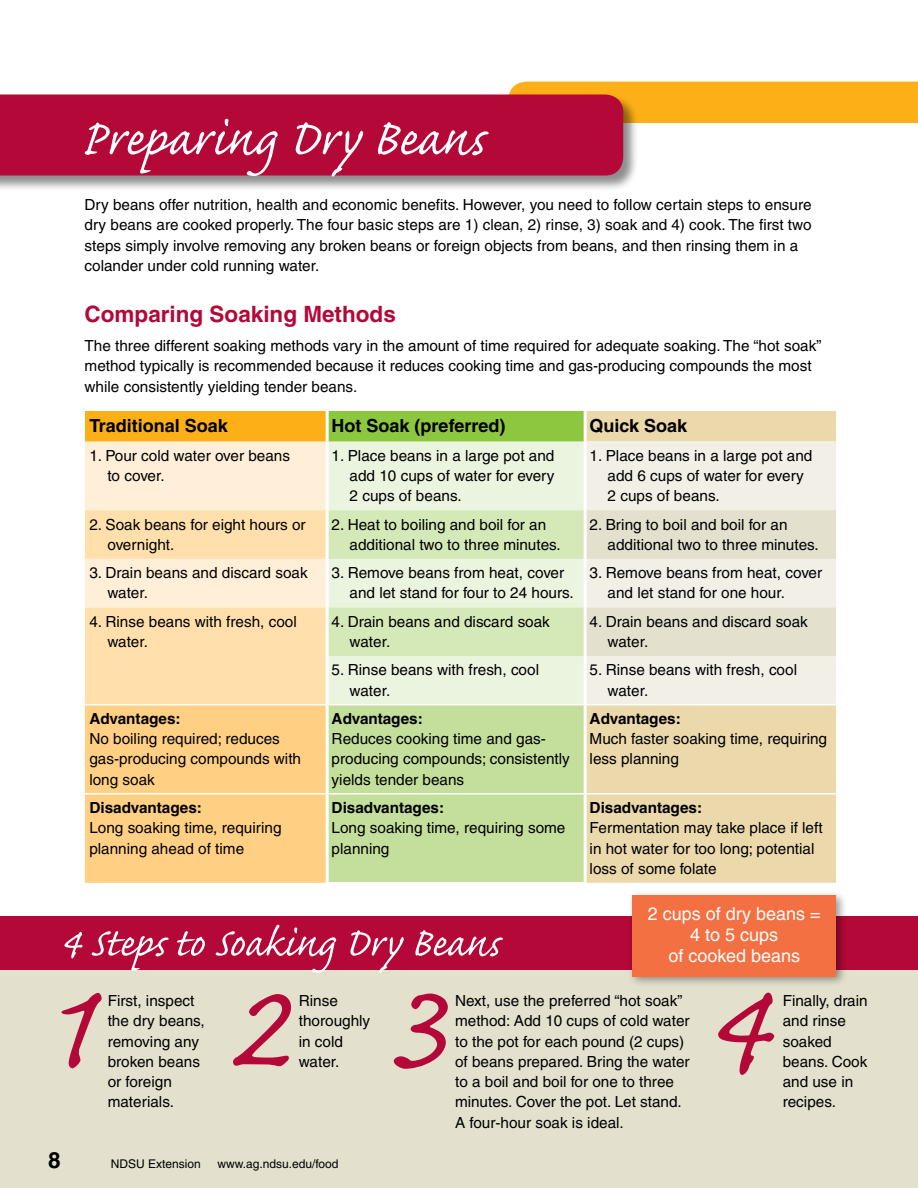
<style>
.page{position:relative;width:918px;height:1188px;background:#fff}
.page>*{position:absolute;margin:0;border:0;box-sizing:border-box;transform-origin:0 0}
.t1{font:157.65px "Caflisch Script";color:#b30838}
.Subhead_1_script{font:64.5px "Caflisch Script";color:#fff}
.Subhead_1_script-2{font:51px "Caflisch Script";color:#fff}
.Subhead_2{font:700 22.5px "Helvetica";color:#b30838}
.t2{font:700 22.5px "Helvetica";color:#000}
.Body_text{font:700 18px "Helvetica";color:#000}
.Body_text-2{font:18px/21px "Helvetica";color:#fff;text-align:center}
.Body_text-3{font:15.3px/20.2px "Helvetica";color:#000}
.t3{font:12px "Helvetica";color:#000}
.s1{font-weight:700}
</style>
<div class="page">
<div style="left:0;top:927px;width:918px;height:261px;background:#e3e0cd"></div>
<div style="left:0;top:916px;width:918px;height:54px;background:#b30838"></div>
<div style="left:509px;top:82px;width:409px;height:41px;background:#fcaf17"></div>
<div style="left:0;top:94px;width:639px;height:97px;background:#000;opacity:.45"></div>
<div style="left:0;top:94px;width:623px;height:82px;background:#b30838"></div>
<div style="left:85px;top:411px;width:242px;height:30px;background:#fcaf17"></div>
<div style="left:327px;top:411px;width:258px;height:30px;background:#8dc63f"></div>
<div style="left:587px;top:411px;width:249px;height:472px;background:#ebd9ab"></div>
<div style="left:329px;top:656px;width:255px;height:48px;background:#ebf4de"></div>
<div style="left:587px;top:656px;width:249px;height:48px;background:#f1efe6"></div>
<div style="left:85px;top:656px;width:241px;height:48px;background:#ffe0ad"></div>
<svg style="left:85px;top:441px;width:751px;height:215px;background:#eeeace"></svg>
<div style="left:85px;top:705px;width:241px;height:178px;background:#ffd084"></div>
<div style="left:329px;top:705px;width:255px;height:177px;background:#c4df9b"></div>
<hr style="left:326px;top:411px;width:3px;height:30px;background:#fff">
<hr style="left:326px;top:441px;width:3px;height:69px;background:#fff">
<hr style="left:326px;top:510px;width:3px;height:49px;background:#fff">
<hr style="left:326px;top:559px;width:3px;height:48px;background:#fff">
<hr style="left:326px;top:607px;width:3px;height:49px;background:#fff">
<hr style="left:85px;top:793px;width:242px;height:1px;background:#fff">
<hr style="left:584px;top:411px;width:3px;height:30px;background:#fff">
<hr style="left:584px;top:441px;width:3px;height:69px;background:#fff">
<hr style="left:584px;top:510px;width:3px;height:49px;background:#fff">
<hr style="left:584px;top:559px;width:3px;height:48px;background:#fff">
<hr style="left:584px;top:607px;width:3px;height:49px;background:#fff">
<hr style="left:327px;top:793px;width:258px;height:1px;background:#fff">
<hr style="left:585px;top:704px;width:251px;height:1px;background:#fff">
<hr style="left:585px;top:793px;width:251px;height:1px;background:#fff">
<div style="left:627px;top:890px;width:220px;height:97px;background:#000;opacity:.4"></div>
<div style="left:632px;top:895px;width:204px;height:81px;background:#f37043"></div>
<p class="Subhead_1_script" style="left:80px;top:106px;width:405px">Preparing Dry Beans</p>
<p class="Body_text-3" style="left:85px;top:195px;width:729px">Dry beans offer nutrition, health and economic benefits. However, you need to follow certain steps to ensure dry beans are cooked properly. The four basic steps are 1) clean, 2) rinse, 3) soak and 4) cook. The first two steps simply involve removing any broken beans or foreign objects from beans, and then rinsing them in a colander under cold running water.</p>
<p class="Subhead_2" style="left:85px;top:300px;width:313px">Comparing Soaking Methods</p>
<p class="Body_text-3" style="left:85px;top:336px;width:738px">The three different soaking methods vary in the amount of time required for adequate soaking. The “hot soak” method typically is recommended because it reduces cooking time and gas-producing compounds the most while consistently yielding tender beans.</p>
<p class="Body_text" style="left:89px;top:415px;width:140px">Traditional Soak</p>
<p class="Body_text" style="left:332px;top:415px;width:175px">Hot Soak (preferred)</p>
<p class="Body_text" style="left:590px;top:415px;width:99px">Quick Soak</p>
<p class="Body_text-3" style="left:107px;top:445px;width:184px;text-indent:-18px">1. Pour cold water over beans to cover.</p>
<p class="Body_text-3" style="left:350px;top:445px;width:206px;text-align:justify;text-indent:-18px">1. Place beans in a large pot and add 10 cups of water for every 2 cups of beans.</p>
<p class="Body_text-3" style="left:608px;top:445px;width:206px;text-indent:-18px">1. Place beans in a large pot and add 6 cups of water for every<br>2 cups of beans.</p>
<p class="Body_text-3" style="left:107px;top:514px;width:200px;text-indent:-18px">2. Soak beans for eight hours or overnight.</p>
<p class="Body_text-3" style="left:350px;top:514px;width:213px;text-indent:-18px">2. Heat to boiling and boil for an additional two to three minutes.</p>
<p class="Body_text-3" style="left:608px;top:514px;width:213px;text-indent:-18px">2. Bring to boil and boil for an additional two to three minutes.</p>
<p class="Body_text-3" style="left:107px;top:563px;width:202px;text-indent:-18px">3. Drain beans and discard soak water.</p>
<p class="Body_text-3" style="left:350px;top:563px;width:226px;text-indent:-18px">3. Remove beans from heat, cover and let stand for four to 24 hours.</p>
<p class="Body_text-3" style="left:608px;top:563px;width:216px;text-indent:-18px">3. Remove beans from heat, cover and let stand for one hour.</p>
<p class="Body_text-3" style="left:107px;top:611px;width:191px;text-indent:-18px">4. Rinse beans with fresh, cool water.</p>
<p class="Body_text-3" style="left:350px;top:611px;width:202px;text-indent:-18px">4. Drain beans and discard soak water.</p>
<p class="Body_text-3" style="left:608px;top:611px;width:202px;text-indent:-18px">4. Drain beans and discard soak water.</p>
<p class="Body_text-3" style="left:350px;top:660px;width:191px;text-indent:-18px">5. Rinse beans with fresh, cool water.</p>
<p class="Body_text-3" style="left:608px;top:660px;width:191px;text-indent:-18px">5. Rinse beans with fresh, cool water.</p>
<p class="Body_text-3" style="left:89px;top:708px;width:213px"><span class="s1">Advantages:<br></span>No boiling required; reduces gas-producing compounds with long soak</p>
<p class="Body_text-3" style="left:332px;top:708px;width:240px"><span class="s1">Advantages:<br></span>Reduces cooking time and gas&shy;producing compounds; consistently yields tender beans</p>
<p class="Body_text-3" style="left:590px;top:708px;width:239px"><span class="s1">Advantages:<br></span>Much faster soaking time, requiring less planning</p>
<p class="Body_text-3" style="left:89px;top:798px;width:194px"><span class="s1">Disadvantages:<br></span>Long soaking time, requiring planning ahead of time</p>
<p class="Body_text-3" style="left:332px;top:798px;width:235px"><span class="s1">Disadvantages:<br></span>Long soaking time, requiring some planning</p>
<p class="Body_text-3" style="left:590px;top:798px;width:235px"><span class="s1">Disadvantages:<br></span>Fermentation may take place if left in hot water for too long; potential loss of some folate</p>
<p class="Subhead_1_script-2" style="left:61px;top:917px;width:440px">4 Steps to Soaking Dry Beans</p>
<p class="Body_text-2" style="left:648px;top:903px;width:175px">2 cups of dry beans =<br>4 to 5 cups<br>of cooked beans</p>
<h1 class="t1" style="left:41px;top:947px;width:407px">1 23</h1>
<h1 class="t1" style="left:707px;top:947px;width:60px">4</h1>
<p class="Body_text-3" style="left:783px;top:991px;width:87px">Finally, drain and rinse soaked beans. Cook and use in recipes.</p>
<p class="Body_text-3" style="left:108px;top:991px;width:99px">First, inspect the dry beans, removing any broken beans or foreign materials.</p>
<p class="Body_text-3" style="left:299px;top:991px;width:73px">Rinse thoroughly in cold water.</p>
<p class="Body_text-3" style="left:455px;top:991px;width:236px">Next, use the preferred “hot soak” method: Add 10 cups of cold water to the pot for each pound (2 cups) of beans prepared. Bring the water to a boil and boil for one to three minutes. Cover the pot. Let stand.<br>A four-hour soak is ideal.</p>
<h3 class="t2" style="left:48px;top:1147px;width:14px">8</h3>
<p class="t3" style="left:111px;top:1157px;width:92px">NDSU Extension</p>
<p class="t3" style="left:218px;top:1157px;width:122px">www.ag.ndsu.edu/food</p>
</div>
